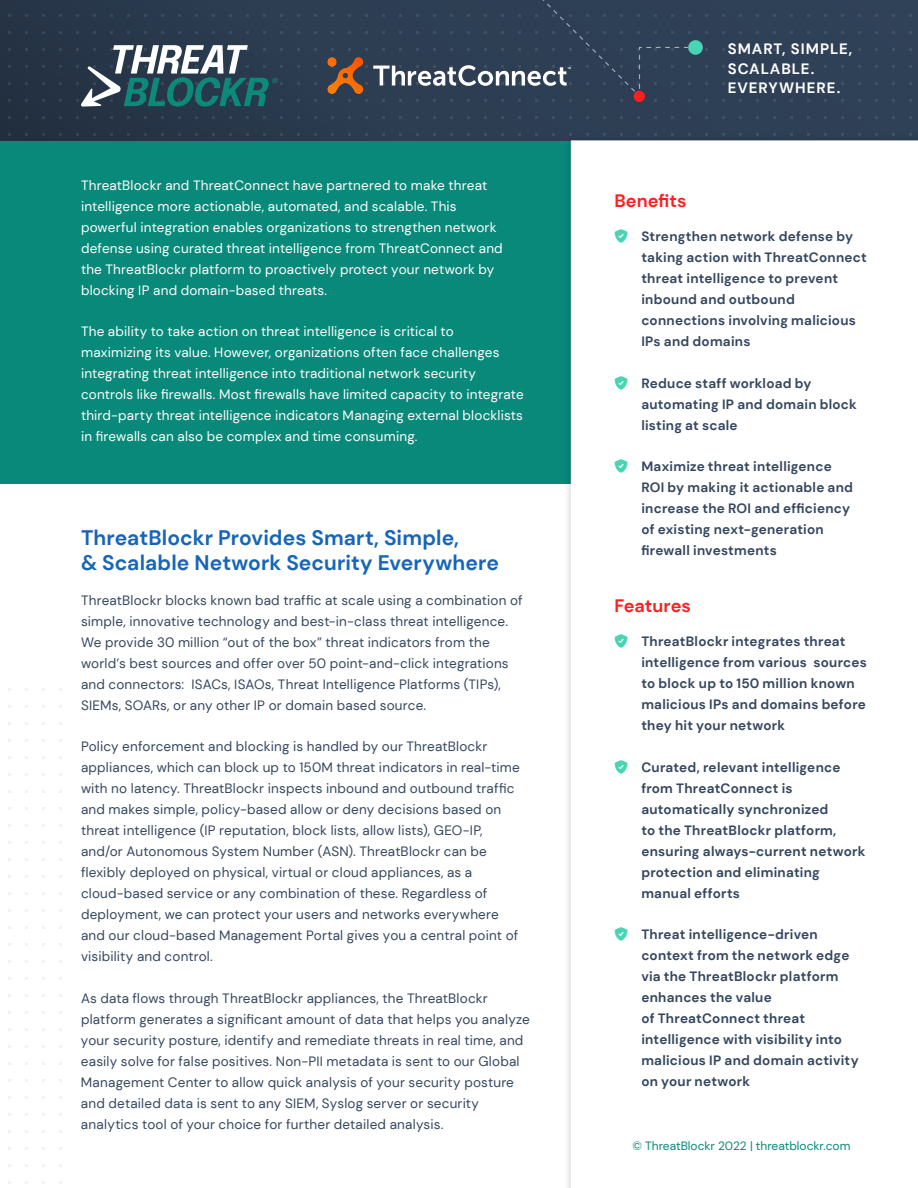
<style>
.page{position:relative;width:918px;height:1188px;background:#fff}
.page>*{position:absolute;margin:0;border:0;box-sizing:border-box;transform-origin:0 0}
.t1{font:700 21px/25.2px "DM Sans";letter-spacing:.005em;color:#1665b9}
.t2{font:700 18px "DM Sans";letter-spacing:.005em;color:#ff1f1f}
.t3{font:700 15px/19.5px "DM Sans";letter-spacing:.06em;color:#fff}
.t4{font:13.5px/21px "DM Sans";letter-spacing:.015em;color:#34475f}
.t5{font:700 13.5px/21px "DM Sans";letter-spacing:.015em;color:#34475f}
.t6{font:13.5px/21px "DM Sans";letter-spacing:.015em;color:#fff}
.t7{font:12px "DM Sans";color:#098979}
</style>
<div class="page">
<div style="left:0;top:10px;width:918px;height:474px;background:#098979"></div>
<svg style="left:1px;top:0;width:917px;height:140px;background:#2b3c50"></svg>
<svg style="left:81px;top:45px;width:197px;height:62px"></svg>
<div style="left:563px;top:133px;width:355px;height:1055px;background:#000;opacity:.2"></div>
<svg style="left:571px;top:140px;width:347px;height:1048px"></svg>
<div style="left:688px;top:40px;width:15px;height:15px;background:#49d4b4;border-radius:50%"></div>
<div style="left:634px;top:91px;width:11px;height:11px;background:#ff1f1f;border-radius:5px"></div>
<svg style="left:327px;top:57px;width:37px;height:38px"></svg>
<svg style="left:373px;top:0;width:324px;height:99px;background:#38485c"></svg>
<svg style="left:615px;top:230px;width:12px;height:13px"></svg>
<svg style="left:615px;top:376px;width:12px;height:13px"></svg>
<svg style="left:615px;top:459px;width:12px;height:14px"></svg>
<svg style="left:615px;top:635px;width:12px;height:13px"></svg>
<svg style="left:615px;top:760px;width:12px;height:13px"></svg>
<svg style="left:615px;top:927px;width:12px;height:14px"></svg>
<p class="t6" style="left:81px;top:176px;width:423px">ThreatBlockr and ThreatConnect have partnered to make threat intelligence more actionable, automated, and scalable. This powerful integration enables organizations to strengthen network defense using curated threat intelligence from ThreatConnect and the ThreatBlockr platform to proactively protect your network by blocking IP and domain-based threats.</p>
<p class="t6" style="left:81px;top:322px;width:444px">The ability to take action on threat intelligence is critical to maximizing its value. However, organizations often face challenges integrating threat intelligence into traditional network security controls like firewalls. Most firewalls have limited capacity to integrate third-party threat intelligence indicators Managing external blocklists in firewalls can also be complex and time consuming.</p>
<h1 class="t1" style="left:81px;top:528px;width:420px">ThreatBlockr Provides Smart, Simple,<br>&amp; Scalable Network Security Everywhere</h1>
<p class="t4" style="left:81px;top:590px;width:443px">ThreatBlockr blocks known bad traffic at scale using a combination of simple, innovative technology and best-in-class threat intelligence.<br>We provide 30 million “out of the box” threat indicators from the world’s best sources and offer over 50 point-and-click integrations and connectors: ISACs, ISAOs, Threat Intelligence Platforms (TIPs), SIEMs, SOARs, or any other IP or domain based source.</p>
<p class="t4" style="left:81px;top:737px;width:440px">Policy enforcement and blocking is handled by our ThreatBlockr appliances, which can block up to 150M threat indicators in real-time with no latency. ThreatBlockr inspects inbound and outbound traffic and makes simple, policy-based allow or deny decisions based on threat intelligence (IP reputation, block lists, allow lists), GEO-IP, and/or Autonomous System Number (ASN). ThreatBlockr can be flexibly deployed on physical, virtual or cloud appliances, as a cloud-based service or any combination of these. Regardless of deployment, we can protect your users and networks everywhere and our cloud-based Management Portal gives you a central point of visibility and control.</p>
<p class="t4" style="left:81px;top:987px;width:451px">As data flows through ThreatBlockr appliances, the ThreatBlockr platform generates a significant amount of data that helps you analyze your security posture, identify and remediate threats in real time, and easily solve for false positives. Non-PII metadata is sent to our Global Management Center to allow quick analysis of your security posture and detailed data is sent to any SIEM, Syslog server or security analytics tool of your choice for further detailed analysis.</p>
<p class="t3" style="left:728px;top:41px;width:126px">SMART, SIMPLE,<br>SCALABLE.<br>EVERYWHERE.</p>
<h2 class="t2" style="left:614px;top:189px;width:74px">Benefits</h2>
<p class="t5" style="left:641px;top:228px;width:227px">Strengthen network defense by taking action with ThreatConnect threat intelligence to prevent inbound and outbound connections involving malicious<br>IPs and domains</p>
<p class="t5" style="left:641px;top:374px;width:217px">Reduce staff workload by automating IP and domain block listing at scale</p>
<p class="t5" style="left:641px;top:457px;width:213px">Maximize threat intelligence<br>ROI by making it actionable and increase the ROI and efficiency of existing next-generation firewall investments</p>
<h2 class="t2" style="left:614px;top:599px;width:78px">Features</h2>
<p class="t5" style="left:641px;top:633px;width:227px">ThreatBlockr integrates threat intelligence from various sources to block up to 150 million known malicious IPs and domains before they hit your network</p>
<p class="t5" style="left:641px;top:758px;width:226px">Curated, relevant intelligence from ThreatConnect is automatically synchronized<br>to the ThreatBlockr platform, ensuring always-current network protection and eliminating manual efforts</p>
<p class="t5" style="left:641px;top:925px;width:219px">Threat intelligence-driven context from the network edge via the ThreatBlockr platform enhances the value<br>of ThreatConnect threat intelligence with visibility into malicious IP and domain activity on your network</p>
<p class="t7" style="left:633px;top:1140px;width:219px">© ThreatBlockr 2022 | threatblockr.com</p>
</div>
